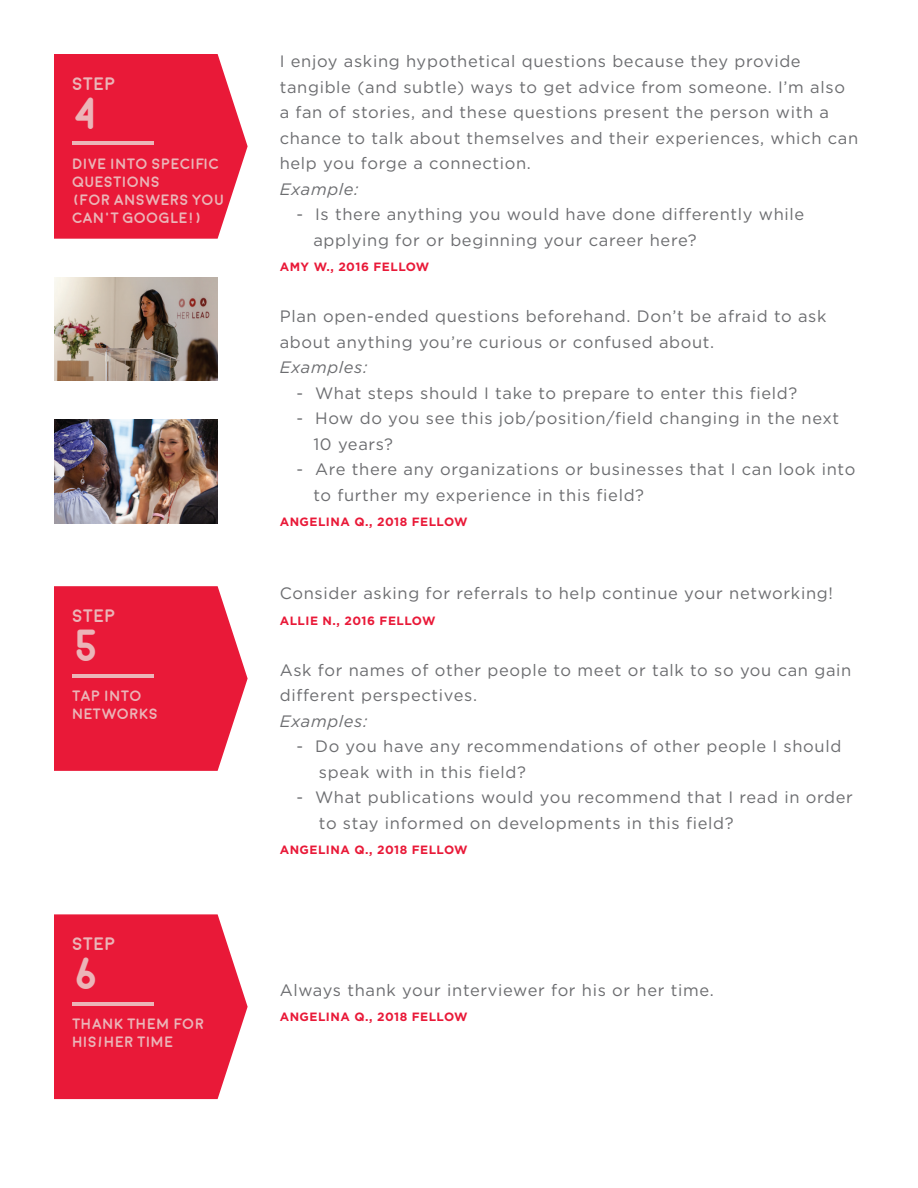
<style>
.page{position:relative;width:918px;height:1188px;background:#fff}
.page>*{position:absolute;margin:0;border:0;box-sizing:border-box;transform-origin:0 0}
.t1{font:700 45px "Moon";color:#ebb5b8}
.t2{font:700 18px "Moon";color:#ebb5b8}
.t3{font:16.5px/25.5px "Gotham";letter-spacing:.04em;color:#6c6d70}
.t4{font:italic 16.5px "Gotham";letter-spacing:.04em;color:#6c6d70}
.t5{font:700 15px/18px "Moon";color:#ebb5b8}
.t6{font:700 12px "Gotham";letter-spacing:.04em;color:#e91938}
</style>
<div class="page">
<svg style="left:54px;top:54px;width:194px;height:185px;background:#ea2c48"></svg>
<svg style="left:54px;top:586px;width:194px;height:185px;background:#ea2c48"></svg>
<svg style="left:54px;top:914px;width:194px;height:185px;background:#ea2b47"></svg>
<hr style="left:72px;top:142px;width:81px;height:3px;background:#ebb5b8">
<hr style="left:72px;top:674px;width:81px;height:3px;background:#ebb5b8">
<hr style="left:72px;top:1002px;width:81px;height:4px;background:#ebb5b8">
<img style="left:54px;top:278px;width:163px;height:103px">
<img style="left:54px;top:420px;width:163px;height:103px">
<p class="t2" style="left:72px;top:75px;width:45px">STEP</p>
<h1 class="t1" style="left:72px;top:91px;width:27px">4</h1>
<p class="t5" style="left:72px;top:155px;width:153px">DIVE INTO SPECIF IC<br>QUESTIONS<br>(FOR ANSWERS YOU<br>CAN’T GOOGLE!)</p>
<p class="t2" style="left:72px;top:607px;width:45px">STEP</p>
<h1 class="t1" style="left:72px;top:623px;width:27px">5</h1>
<p class="t5" style="left:72px;top:687px;width:87px">TAP INTO<br>NETWORKS</p>
<p class="t2" style="left:72px;top:935px;width:45px">STEP</p>
<h1 class="t1" style="left:72px;top:952px;width:27px">6</h1>
<p class="t5" style="left:72px;top:1015px;width:134px">THANK THEM FOR<br>HIS/HER TIME</p>
<p class="t3" style="left:280px;top:48px;width:580px">I enjoy asking hypothetical questions because they provide tangible (and subtle) ways to get advice from someone. I’m also a fan of stories, and these questions present the person with a chance to talk about themselves and their experiences, which can help you forge a connection.</p>
<p class="t4" style="left:280px;top:180px;width:80px">Example:</p>
<p class="t3" style="left:313px;top:201px;width:492px;text-indent:-17px">- Is there anything you would have done differently while applying for or beginning your career here?</p>
<p class="t6" style="left:280px;top:259px;width:151px">AMY W., 2016 FELLOW</p>
<p class="t3" style="left:280px;top:303px;width:548px">Plan open-ended questions beforehand. Don’t be afraid to ask about anything you’re curious or confused about.</p>
<p class="t4" style="left:280px;top:358px;width:89px">Examples:</p>
<p class="t3" style="left:297px;top:380px;width:502px">- What steps should I take to prepare to enter this field?</p>
<p class="t3" style="left:313px;top:405px;width:527px;text-indent:-17px">- How do you see this job/position/field changing in the next<br>10 years?</p>
<p class="t3" style="left:313px;top:456px;width:544px;text-indent:-17px">- Are there any organizations or businesses that I can look into to further my experience in this field?</p>
<p class="t6" style="left:280px;top:514px;width:190px">ANGELINA Q., 2018 FELLOW</p>
<p class="t3" style="left:280px;top:580px;width:555px">Consider asking for referrals to help continue your networking!</p>
<p class="t6" style="left:280px;top:613px;width:157px">ALLIE N., 2016 FELLOW</p>
<p class="t3" style="left:280px;top:657px;width:573px">Ask for names of other people to meet or talk to so you can gain different perspectives.</p>
<p class="t4" style="left:280px;top:712px;width:89px">Examples:</p>
<p class="t3" style="left:319px;top:733px;width:524px;text-indent:-22px">- Do you have any recommendations of other people I should speak with in this field?</p>
<p class="t3" style="left:319px;top:784px;width:535px;text-indent:-22px">- What publications would you recommend that I read in order to stay informed on developments in this field?</p>
<p class="t6" style="left:280px;top:842px;width:190px">ANGELINA Q., 2018 FELLOW</p>
<p class="t3" style="left:280px;top:977px;width:435px">Always thank your interviewer for his or her time.</p>
<p class="t6" style="left:280px;top:1009px;width:190px">ANGELINA Q., 2018 FELLOW</p>
</div>
